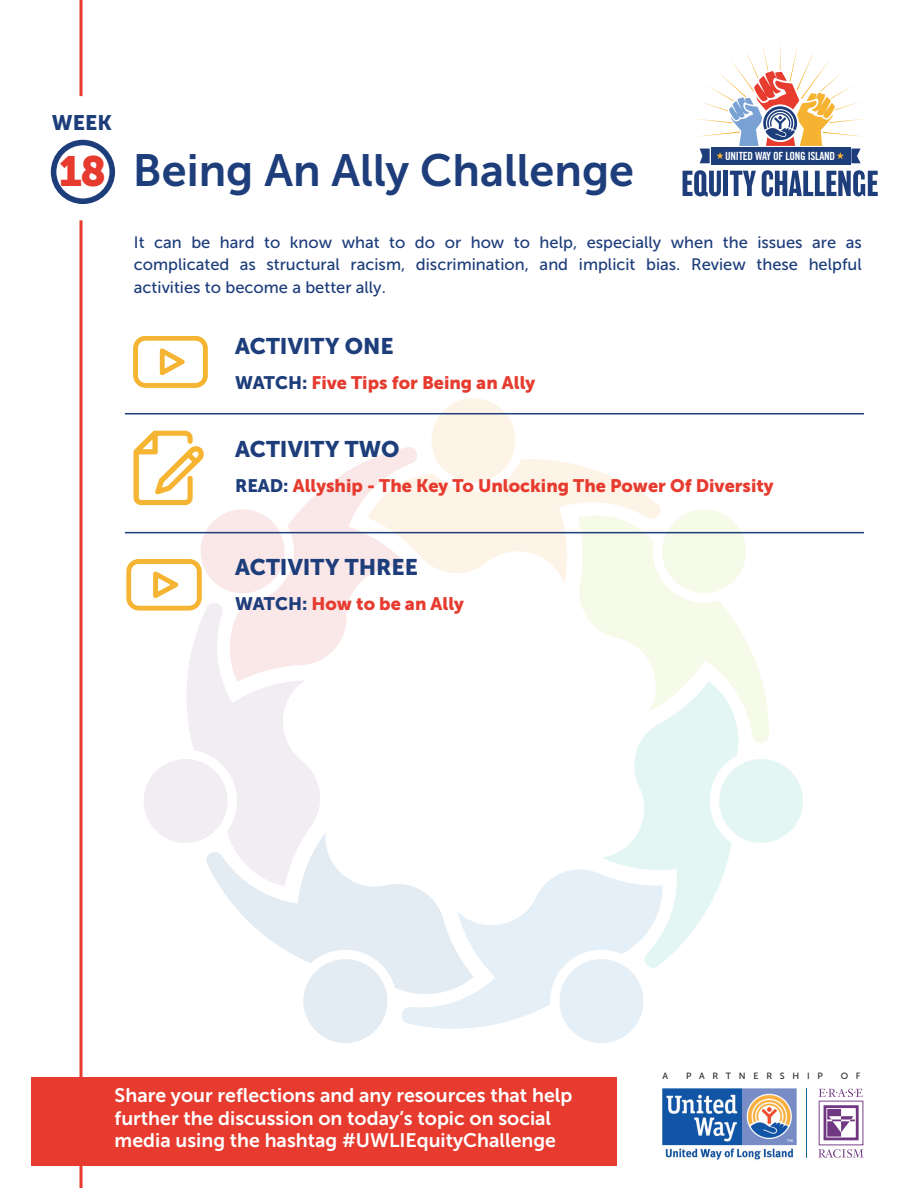
<style>
.page{position:relative;width:918px;height:1188px;background:#fff}
.page>*{position:absolute;margin:0;border:0;box-sizing:border-box;transform-origin:0 0}
.t1{font:45px "Museo Sans 700";color:#1d3d7b}
.t2{font:42px "Museo Sans 900";color:#e63b2e}
.t3{font:22.5px "Museo Sans 900";color:#1d3d7b}
.t4{font:20.85px "Museo Sans 900";color:#1d3d7b}
.t5{font:19.5px/22.5px "Museo Sans 700";color:#fff}
.t6{font:18px "Museo Sans 900";color:#e63b2e}
.t7{font:16.5px/22.5px "Museo Sans 500";color:#1d3d7b;text-align:justify}
.t8{font:11.25px "Trade Gothic Bold Cond Twenty";letter-spacing:-.025em;color:#fff}
.t9{font:9px "Museo Sans 500";letter-spacing:.86em;color:#231f20}
.s1{color:#1d3d7b}
</style>
<div class="page">
<hr style="left:80px;top:220px;width:2px;height:968px;background:#e63b2e">
<svg style="left:144px;top:398px;width:659px;height:645px"></svg>
<svg style="left:230px;top:447px;width:187px;height:235px"></svg>
<hr style="left:80px;top:0;width:2px;height:96px;background:#e63b2e">
<svg style="left:683px;top:170px;width:38px;height:27px"></svg>
<div style="left:723px;top:171px;width:5px;height:25px;background:#1d3d7b"></div>
<svg style="left:730px;top:171px;width:26px;height:25px"></svg>
<svg style="left:762px;top:170px;width:116px;height:27px"></svg>
<div style="left:711px;top:147px;width:139px;height:18px;background:#1d3d7b"></div>
<svg style="left:697px;top:44px;width:167px;height:119px"></svg>
<div style="left:51px;top:140px;width:64px;height:64px;border:6px solid #1d3d7b;border-radius:50%"></div>
<div style="left:31px;top:1078px;width:586px;height:88px;background:#e63b2e"></div>
<img style="left:662px;top:1088px;width:135px;height:72px">
<svg style="left:818px;top:1089px;width:46px;height:69px"></svg>
<img style="left:806px;top:1088px;width:1px;height:70px">
<img style="left:133px;top:337px;width:75px;height:51px">
<hr style="left:125px;top:413px;width:739px;height:1px;background:#1d3d7b">
<hr style="left:125px;top:532px;width:739px;height:1px;background:#1d3d7b">
<img style="left:133px;top:431px;width:81px;height:84px">
<img style="left:126px;top:549px;width:88px;height:74px">
<p class="t4" style="left:52px;top:111px;width:61px">WEEK</p>
<h2 class="t2" style="left:59px;top:147px;width:49px">18</h2>
<h1 class="t1" style="left:133px;top:145px;width:503px">Being An Ally Challenge</h1>
<p class="t8" style="left:725px;top:149px;width:111px">UNITED WAY OF LONG ISLAND</p>
<p class="t7" style="left:134px;top:231px;width:729px">It can be hard to know what to do or how to help, especially when the issues are as complicated as structural racism, discrimination, and implicit bias. Review these helpful activities to become a better ally.</p>
<h3 class="t3" style="left:235px;top:334px;width:160px">ACTIVITY ONE</h3>
<p class="t6" style="left:235px;top:373px;width:302px"><span class="s1">WATCH:</span> Five Tips for Being an Ally</p>
<h3 class="t3" style="left:235px;top:437px;width:166px">ACTIVITY TWO</h3>
<p class="t6" style="left:235px;top:476px;width:540px"><span class="s1">READ:</span> Allyship - The Key To Unlocking The Power Of Diversity</p>
<h3 class="t3" style="left:235px;top:555px;width:184px">ACTIVITY THREE</h3>
<p class="t6" style="left:235px;top:594px;width:230px"><span class="s1">WATCH:</span> How to be an Ally</p>
<p class="t9" style="left:663px;top:1071px;width:7px">A</p>
<p class="t9" style="left:686px;top:1071px;width:138px">PARTNERSHIP</p>
<p class="t9" style="left:841px;top:1071px;width:21px">O F</p>
<p class="t5" style="left:115px;top:1084px;width:459px">Share your reflections and any resources that help further the discussion on today’s topic on social media using the hashtag #UWLIEquityChallenge</p>
</div>
